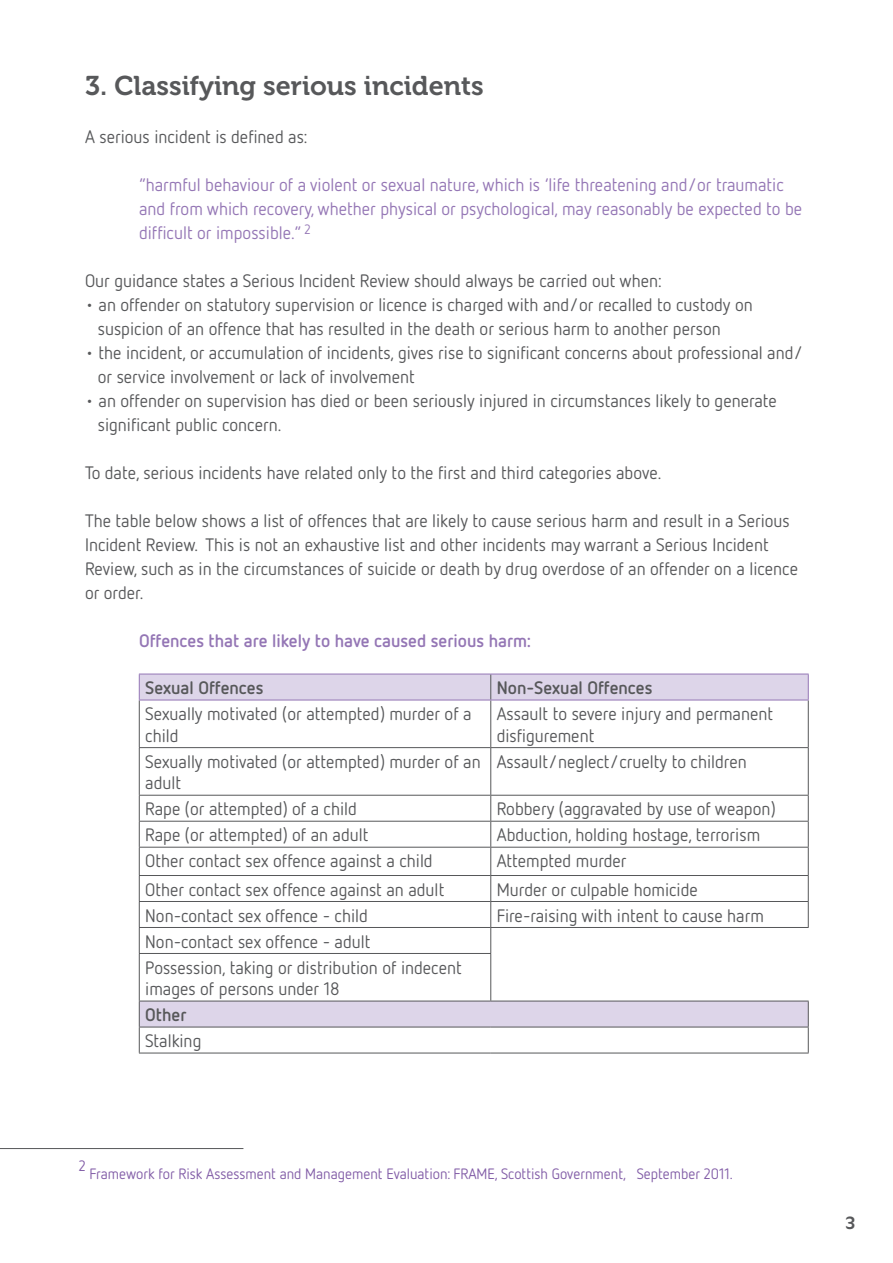
<style>
.page{position:relative;width:893px;height:1263px;background:#fff}
.page>*{position:absolute;margin:0;border:0;box-sizing:border-box;transform-origin:0 0}
.t1{font:27px "Museo 700";color:#57585a}
.t2{font:18px/24px "Netto OT";color:#57585a}
.t3{font:18px/24px "Netto OT";color:#9476b5}
.t4{font:700 18px "Netto OT";color:#9476b5}
.t5{font:700 18px "Netto OT";color:#57585a}
.t6{font:18px "Cocon OT";color:#57585a}
.t7{font:15px "Netto OT";color:#825da7}
</style>
<div class="page">
<svg style="left:140px;top:675px;width:668px;height:352px"></svg>
<svg style="left:490px;top:675px;width:1px;height:25px"></svg>
<hr style="left:139px;top:700px;width:1px;height:47px;background:#57585a">
<hr style="left:490px;top:700px;width:1px;height:47px;background:#57585a">
<hr style="left:808px;top:700px;width:1px;height:47px;background:#57585a">
<hr style="left:139px;top:747px;width:352px;height:1px;background:#57585a">
<hr style="left:139px;top:748px;width:1px;height:47px;background:#57585a">
<hr style="left:491px;top:747px;width:318px;height:1px;background:#57585a">
<hr style="left:490px;top:748px;width:1px;height:47px;background:#57585a">
<hr style="left:808px;top:748px;width:1px;height:47px;background:#57585a">
<hr style="left:139px;top:795px;width:352px;height:1px;background:#57585a">
<hr style="left:491px;top:795px;width:318px;height:1px;background:#57585a">
<hr style="left:139px;top:821px;width:352px;height:1px;background:#57585a">
<hr style="left:491px;top:821px;width:318px;height:1px;background:#57585a">
<hr style="left:139px;top:847px;width:352px;height:1px;background:#57585a">
<hr style="left:491px;top:847px;width:318px;height:1px;background:#57585a">
<hr style="left:139px;top:875px;width:352px;height:1px;background:#57585a">
<hr style="left:491px;top:875px;width:318px;height:1px;background:#57585a">
<hr style="left:139px;top:1053px;width:352px;height:1px;background:#57585a">
<hr style="left:491px;top:1053px;width:318px;height:1px;background:#57585a">
<hr style="left:139px;top:674px;width:352px;height:1px;background:#9476b5">
<svg style="left:139px;top:674px;width:1px;height:26px"></svg>
<hr style="left:491px;top:674px;width:318px;height:1px;background:#9476b5">
<svg style="left:808px;top:674px;width:1px;height:26px"></svg>
<hr style="left:139px;top:700px;width:352px;height:1px;background:#9476b5">
<hr style="left:491px;top:700px;width:318px;height:1px;background:#9476b5">
<hr style="left:139px;top:901px;width:352px;height:1px;background:#57585a">
<hr style="left:491px;top:901px;width:318px;height:1px;background:#57585a">
<svg style="left:808px;top:795px;width:1px;height:132px"></svg>
<hr style="left:491px;top:927px;width:318px;height:1px;background:#57585a">
<hr style="left:139px;top:927px;width:352px;height:1px;background:#57585a">
<svg style="left:139px;top:795px;width:1px;height:158px"></svg>
<svg style="left:490px;top:795px;width:1px;height:158px"></svg>
<hr style="left:139px;top:953px;width:352px;height:1px;background:#57585a">
<hr style="left:139px;top:954px;width:1px;height:47px;background:#57585a">
<hr style="left:490px;top:954px;width:1px;height:47px;background:#57585a">
<hr style="left:139px;top:1001px;width:352px;height:1px;background:#57585a">
<svg style="left:139px;top:1001px;width:1px;height:52px"></svg>
<hr style="left:491px;top:1001px;width:318px;height:1px;background:#57585a">
<svg style="left:808px;top:1001px;width:1px;height:52px"></svg>
<hr style="left:139px;top:1027px;width:352px;height:1px;background:#57585a">
<hr style="left:491px;top:1027px;width:318px;height:1px;background:#57585a">
<hr style="left:0;top:1148px;width:243px;height:1px;background:#57585a">
<h1 class="t1" style="left:85px;top:70px;width:400px">3. Classifying serious incidents</h1>
<p class="t2" style="left:85px;top:124px;width:224px">A serious incident is defined as:</p>
<p class="t3" style="left:139px;top:172px;width:665px">“harmful behaviour of a violent or sexual nature, which is ‘life threatening and/or traumatic and from which recovery, whether physical or psychological, may reasonably be expected to be difficult or impossible.” <sup>2</sup></p>
<p class="t2" style="left:85px;top:268px;width:578px">Our guidance states a Serious Incident Review should always be carried out when:</p>
<p class="t2" style="left:98px;top:292px;width:656px;text-indent:-13px">• an offender on statutory supervision or licence is charged with and/or recalled to custody on suspicion of an offence that has resulted in the death or serious harm to another person</p>
<p class="t2" style="left:98px;top:340px;width:707px;text-indent:-13px">• the incident, or accumulation of incidents, gives rise to significant concerns about professional and/ or service involvement or lack of involvement</p>
<p class="t2" style="left:98px;top:388px;width:681px;text-indent:-13px">• an offender on supervision has died or been seriously injured in circumstances likely to generate significant public concern.</p>
<p class="t2" style="left:85px;top:460px;width:578px">To date, serious incidents have related only to the first and third categories above.</p>
<p class="t2" style="left:85px;top:508px;width:715px">The table below shows a list of offences that are likely to cause serious harm and result in a Serious Incident Review. This is not an exhaustive list and other incidents may warrant a Serious Incident Review, such as in the circumstances of suicide or death by drug overdose of an offender on a licence or order.</p>
<p class="t4" style="left:139px;top:629px;width:393px">Offences that are likely to have caused serious harm:</p>
<p class="t5" style="left:145px;top:676px;width:120px">Sexual Offences</p>
<p class="t5" style="left:497px;top:676px;width:157px">Non-Sexual Offences</p>
<p class="t2" style="left:145px;top:702px;width:328px;line-height:21.6px">Sexually motivated (or attempted) murder of a child</p>
<p class="t2" style="left:497px;top:702px;width:278px;line-height:21.6px">Assault to severe injury and permanent disfigurement</p>
<p class="t2" style="left:145px;top:750px;width:337px;line-height:21.6px">Sexually motivated (or attempted) murder of an adult</p>
<p class="t2" style="left:497px;top:749px;width:251px">Assault/neglect/cruelty to children</p>
<p class="t2" style="left:145px;top:796px;width:213px">Rape (or attempted) of a child</p>
<p class="t2" style="left:497px;top:796px;width:280px">Robbery (aggravated by use of weapon)</p>
<p class="t2" style="left:145px;top:822px;width:225px">Rape (or attempted) of an adult</p>
<p class="t2" style="left:497px;top:822px;width:265px">Abduction, holding hostage, terrorism</p>
<p class="t2" style="left:145px;top:848px;width:289px">Other contact sex offence against a child</p>
<p class="t2" style="left:497px;top:848px;width:131px">Attempted murder</p>
<p class="t2" style="left:145px;top:877px;width:301px">Other contact sex offence against an adult</p>
<p class="t2" style="left:497px;top:877px;width:203px">Murder or culpable homicide</p>
<p class="t2" style="left:145px;top:903px;width:224px">Non-contact sex offence - child</p>
<p class="t2" style="left:497px;top:903px;width:269px">Fire-raising with intent to cause harm</p>
<p class="t2" style="left:145px;top:928px;width:318px;line-height:26px">Non-contact sex offence - adult<br>Possession, taking or distribution of indecent</p>
<p class="t2" style="left:145px;top:976px;width:196px">images of persons under 18</p>
<p class="t5" style="left:145px;top:1003px;width:43px">Other</p>
<p class="t2" style="left:145px;top:1028px;width:58px">Stalking</p>
<p class="t7" style="left:79px;top:1156px;width:8px">2</p>
<p class="t7" style="left:89px;top:1164px;width:645px">Framework for Risk Assessment and Management Evaluation: FRAME, Scottish Government, September 2011.</p>
<p class="t6" style="left:845px;top:1212px;width:12px">3</p>
</div>
